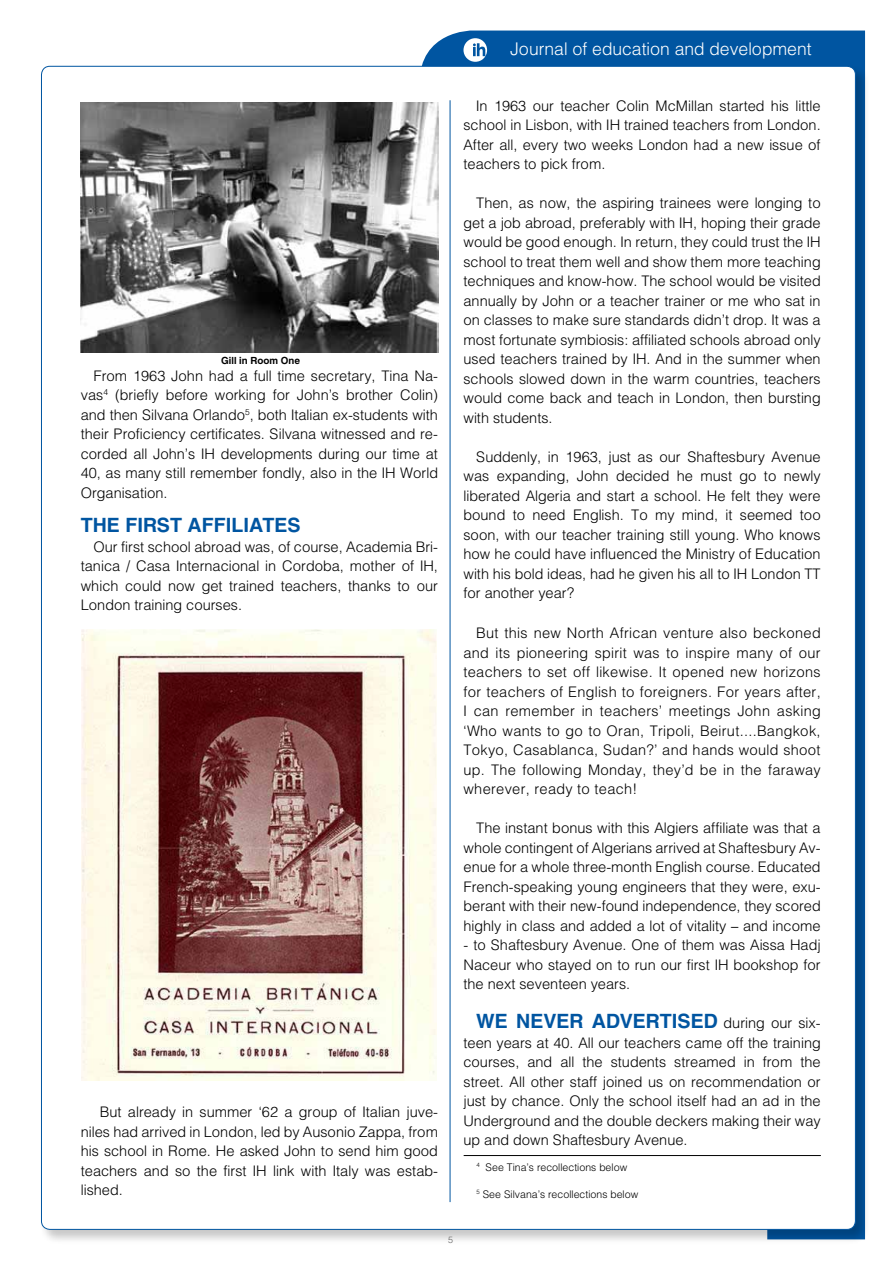
<style>
.page{position:relative;width:893px;height:1263px;background:#fff}
.page>*{position:absolute;margin:0;border:0;box-sizing:border-box;transform-origin:0 0}
.t1{font:700 19.5px "Helios";color:#0055a1}
.t2{font:300 17.55px "Helios";color:#fff}
.t3{font:300 14.55px/19.5px "Helios";color:#000;text-align:justify}
.t4{font:300 10.5px "Helios";color:#000}
.t5{font:700 9.75px "Helios";color:#000}
.t6{font:300 9px "Helios";color:#616161}
.s1{font-weight:300;font-size:14.55px;color:#000}
</style>
<div class="page">
<div style="left:422px;top:31px;width:443px;height:33px;background:#0055a1"></div>
<div style="left:39px;top:64px;width:831px;height:1180px;background:#000;opacity:.22"></div>
<div style="left:41px;top:66px;width:814px;height:1163px;background:#fff;border-radius:9px"></div>
<svg style="left:463px;top:38px;width:24px;height:24px"></svg>
<hr style="left:464px;top:1155px;width:357px;height:1px;background:#000">
<hr style="left:450px;top:100px;width:1px;height:1102px;background:#0055a1">
<img style="left:80px;top:102px;width:359px;height:251px">
<img style="left:82px;top:630px;width:355px;height:450px">
<p class="t2" style="left:510px;top:39px;width:303px">Journal of education and development</p>
<p class="t5" style="left:221px;top:355px;width:80px">Gill in Room One</p>
<p class="t3" style="left:81px;top:365px;width:359px;text-indent:13px">From 1963 John had a full time secretary, Tina Na&shy;vas<sup>4</sup> (briefly before working for John’s brother Colin) and then Silvana Orlando<sup>5</sup>, both Italian ex-students with their Proficiency certificates. Silvana witnessed and re&shy;corded all John’s IH developments during our time at 40, as many still remember fondly, also in the IH World Organisation.</p>
<h1 class="t1" style="left:81px;top:514px;width:221px">THE FIRST AFFILIATES</h1>
<p class="t3" style="left:81px;top:536px;width:359px;text-indent:13px">Our first school abroad was, of course, Academia Bri&shy;tanica / Casa Internacional in Cordoba, mother of IH, which could now get trained teachers, thanks to our London training courses.</p>
<p class="t3" style="left:81px;top:1102px;width:359px;text-indent:19px">But already in summer ‘62 a group of Italian juve&shy;niles had arrived in London, led by Ausonio Zappa, from his school in Rome. He asked John to send him good teachers and so the first IH link with Italy was estab&shy;lished.</p>
<p class="t3" style="left:463px;top:96px;width:359px;text-indent:13px">In 1963 our teacher Colin McMillan started his little school in Lisbon, with IH trained teachers from London.<br>After all, every two weeks London had a new issue of teachers to pick from.</p>
<p class="t3" style="left:463px;top:193px;width:359px;text-indent:13px">Then, as now, the aspiring trainees were longing to get a job abroad, preferably with IH, hoping their grade would be good enough. In return, they could trust the IH school to treat them well and show them more teaching techniques and know-how. The school would be visited annually by John or a teacher trainer or me who sat in on classes to make sure standards didn’t drop. It was a most fortunate symbiosis: affiliated schools abroad only used teachers trained by IH. And in the summer when schools slowed down in the warm countries, teachers would come back and teach in London, then bursting with students.</p>
<p class="t3" style="left:463px;top:447px;width:359px;text-indent:13px">Suddenly, in 1963, just as our Shaftesbury Avenue was expanding, John decided he must go to newly liberated Algeria and start a school. He felt they were bound to need English. To my mind, it seemed too soon, with our teacher training still young. Who knows how he could have influenced the Ministry of Education with his bold ideas, had he given his all to IH London TT for another year?</p>
<p class="t3" style="left:463px;top:623px;width:359px;text-indent:13px">But this new North African venture also beckoned and its pioneering spirit was to inspire many of our teachers to set off likewise. It opened new horizons for teachers of English to foreigners. For years after, I can remember in teachers’ meetings John asking ‘Who wants to go to Oran, Tripoli, Beirut....Bangkok, Tokyo, Casablanca, Sudan?’ and hands would shoot up. The following Monday, they’d be in the faraway wherever, ready to teach!</p>
<p class="t3" style="left:463px;top:818px;width:359px;text-indent:13px">The instant bonus with this Algiers affiliate was that a whole contingent of Algerians arrived at Shaftesbury Av&shy;enue for a whole three-month English course. Educated French-speaking young engineers that they were, exu&shy;berant with their new-found independence, they scored highly in class and added a lot of vitality – and income</p>
<p class="t3" style="left:463px;top:935px;width:359px">- to Shaftesbury Avenue. One of them was Aissa Hadj Naceur who stayed on to run our first IH bookshop for the next seventeen years.</p>
<h1 class="t1" style="left:476px;top:1010px;width:346px">WE NEVER ADVERTISED <span class="s1">during our six-</span></h1>
<p class="t3" style="left:463px;top:1033px;width:359px">teen years at 40. All our teachers came off the training courses, and all the students streamed in from the street. All other staff joined us on recommendation or just by chance. Only the school itself had an ad in the Underground and the double deckers making their way up and down Shaftesbury Avenue.</p>
<p class="t4" style="left:476px;top:1161px;width:152px"><sup>4</sup> See Tina’s recollections below</p>
<p class="t4" style="left:476px;top:1188px;width:163px"><sup>5</sup> See Silvana’s recollections below</p>
<p class="t6" style="left:448px;top:1234px;width:7px">5</p>
</div>
